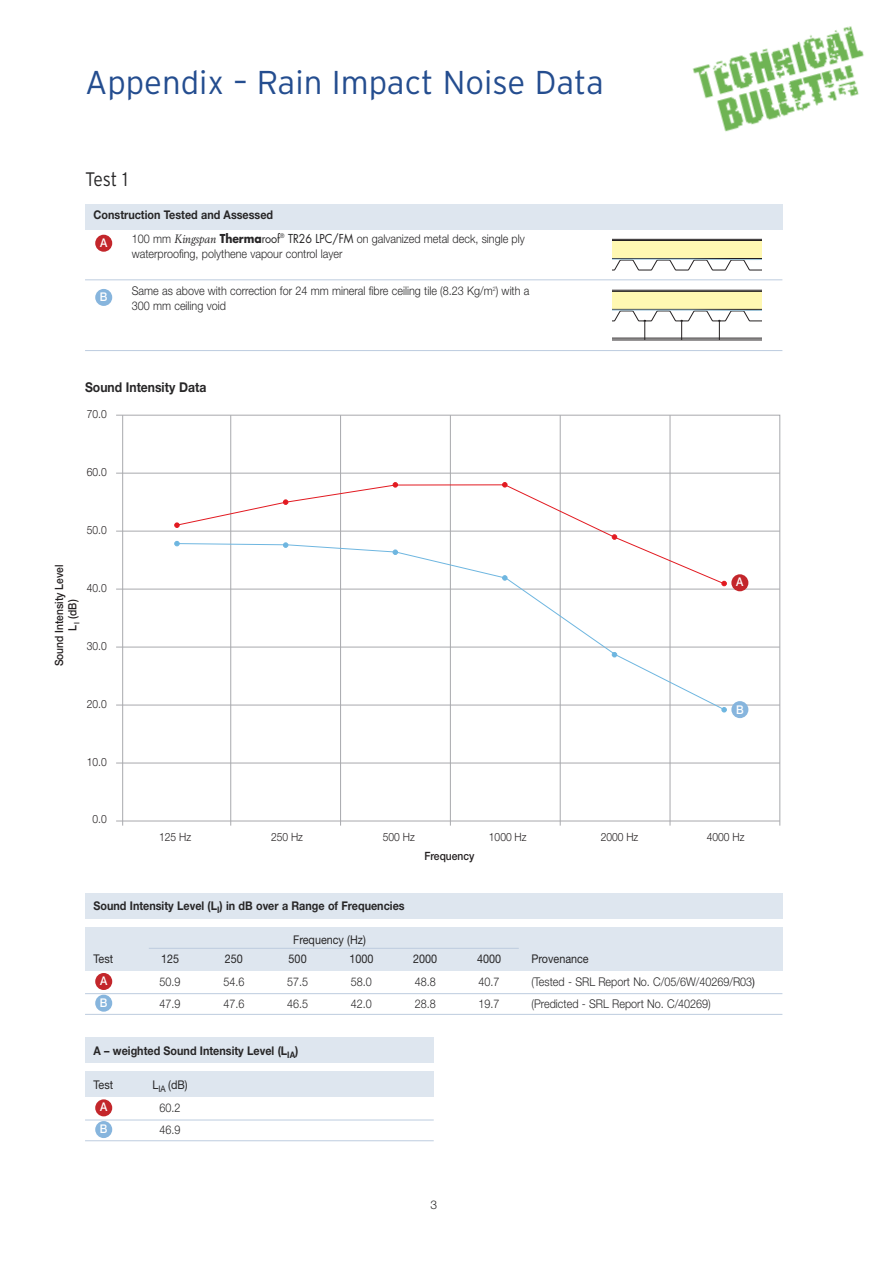
<style>
.page{position:relative;width:893px;height:1263px;background:#fff}
.page>*{position:absolute;margin:0;border:0;box-sizing:border-box;transform-origin:0 0}
.t1{font:300 33px "Interstate";color:#244d8f}
.t2{font:300 19.5px "Interstate";color:#272627;scale:.9 1}
.t3{font:700 13.5px "Helvetica Neue";color:#272627;scale:.9 1}
.t4{font:300 12px/22.8px "Helvetica Neue";color:#272627;scale:.9 1}
.t5{font:700 12px "Helvetica Neue";color:#272627;scale:.9 1}
.t6{font:12px "Helvetica Neue";color:#272627;scale:.9 1}
.t7{font:500 12px/21.8px "Helvetica Neue";color:#fff;scale:.9 1}
.t8{font:300 12px "Helvetica Neue";color:#272627}
.t9{font:300 11.4px "Helvetica Neue";color:#231f20;scale:.9 1}
.t10{font:500 11.4px/13.5px "Helvetica Neue";color:#231f20;text-align:center;scale:.9 1}
.s1{font-weight:700}
.s2{font-family:"Berling";font-weight:400;font-style:italic}
.s3{font-family:"Futura";font-weight:700}
.s4{font-family:"Futura";font-weight:400}
.s5{font-weight:400}
</style>
<div class="page">
<img style="left:692px;top:26px;width:172px;height:106px">
<div style="left:85px;top:204px;width:697px;height:26px;background:#dee6ef"></div>
<hr style="left:85px;top:279px;width:697px;height:1px;background:#bdccdf">
<hr style="left:85px;top:350px;width:697px;height:1px;background:#bdccdf">
<svg style="left:612px;top:240px;width:149px;height:31px"></svg>
<hr style="left:612px;top:239px;width:149px;height:1px;background:#231f20">
<hr style="left:612px;top:290px;width:149px;height:1px;background:#231f20">
<svg style="left:612px;top:291px;width:149px;height:49px"></svg>
<div style="left:85px;top:927px;width:697px;height:43px;background:#dee6ef"></div>
<svg style="left:116px;top:414px;width:665px;height:412px"></svg>
<svg style="left:176px;top:484px;width:549px;height:101px"></svg>
<svg style="left:177px;top:543px;width:548px;height:167px"></svg>
<svg style="left:174px;top:522px;width:6px;height:6px"></svg>
<svg style="left:174px;top:541px;width:6px;height:5px"></svg>
<svg style="left:283px;top:499px;width:5px;height:6px"></svg>
<svg style="left:283px;top:542px;width:5px;height:6px"></svg>
<svg style="left:393px;top:482px;width:5px;height:5px"></svg>
<svg style="left:393px;top:550px;width:5px;height:5px"></svg>
<svg style="left:502px;top:482px;width:5px;height:5px"></svg>
<svg style="left:502px;top:575px;width:5px;height:5px"></svg>
<svg style="left:612px;top:534px;width:5px;height:6px"></svg>
<svg style="left:612px;top:652px;width:5px;height:5px"></svg>
<svg style="left:721px;top:581px;width:6px;height:5px"></svg>
<svg style="left:721px;top:707px;width:6px;height:5px"></svg>
<div style="left:731px;top:574px;width:17px;height:17px;background:#c3262b;border-radius:50%"></div>
<div style="left:731px;top:701px;width:17px;height:17px;background:#87b5dd;border-radius:50%"></div>
<div style="left:95px;top:973px;width:17px;height:17px;background:#c3262b;border-radius:50%"></div>
<div style="left:95px;top:995px;width:17px;height:17px;background:#87b5dd;border-radius:50%"></div>
<div style="left:95px;top:235px;width:17px;height:17px;background:#c3262b;border-radius:50%"></div>
<div style="left:95px;top:289px;width:17px;height:17px;background:#87b5dd;border-radius:50%"></div>
<div style="left:85px;top:893px;width:697px;height:25px;background:#dee6ef"></div>
<hr style="left:149px;top:948px;width:370px;height:1px;background:#bdccdf">
<div style="left:85px;top:1071px;width:349px;height:26px;background:#dee6ef"></div>
<div style="left:95px;top:1099px;width:17px;height:17px;background:#c3262b;border-radius:50%"></div>
<div style="left:95px;top:1121px;width:17px;height:17px;background:#87b5dd;border-radius:50%"></div>
<div style="left:85px;top:1037px;width:349px;height:26px;background:#dee6ef"></div>
<hr style="left:85px;top:993px;width:697px;height:1px;background:#bdccdf">
<hr style="left:85px;top:1014px;width:697px;height:1px;background:#bdccdf">
<hr style="left:85px;top:1119px;width:349px;height:1px;background:#bdccdf">
<hr style="left:85px;top:1140px;width:349px;height:1px;background:#bdccdf">
<h1 class="t1" style="left:85px;top:64px;width:520px">Appendix – Rain Impact Noise Data</h1>
<h2 class="t2" style="left:85px;top:168px;width:49px">Test 1</h2>
<p class="t4" style="left:132px;top:204px;width:438px;line-height:23.5px;text-indent:-38px"><span class="s1">Construction Tested and Assessed<br></span>100 mm <span class="s2">Kingspan</span> <span class="s3">Therma</span><span class="s4">roof</span><sup>®</sup> <span class="s4">TR26 LPC/FM</span> on galvanized metal deck, single ply</p>
<p class="t4" style="left:132px;top:243px;width:236px">waterproofing, polythene vapour control layer</p>
<p class="t4" style="left:132px;top:284px;width:443px;line-height:15px">Same as above with correction for 24 mm mineral fibre ceiling tile (8.23 Kg/m<sup>2</sup>) with a<br>300 mm ceiling void</p>
<p class="t7" style="left:100px;top:232px;width:10px">A</p>
<p class="t7" style="left:100px;top:286px;width:10px">B</p>
<p class="t3" style="left:85px;top:383px;width:136px">Sound Intensity Data</p>
<p class="t9" style="left:87px;top:410px;width:24px">70.0</p>
<p class="t9" style="left:87px;top:468px;width:24px">60.0</p>
<p class="t9" style="left:87px;top:526px;width:24px">50.0</p>
<p class="t10" style="left:52px;top:666px;width:115px;rotate:-90deg">Sound Intensity Level<br>L <sub>I</sub> (dB)</p>
<p class="t9" style="left:87px;top:584px;width:24px">40.0</p>
<p class="t9" style="left:87px;top:642px;width:24px">30.0</p>
<p class="t9" style="left:87px;top:699px;width:24px">20.0</p>
<p class="t9" style="left:87px;top:757px;width:24px">10.0</p>
<p class="t9" style="left:93px;top:815px;width:17px">0.0</p>
<p class="t7" style="left:736px;top:571px;width:10px">A</p>
<p class="t7" style="left:736px;top:699px;width:10px">B</p>
<p class="t9" style="left:159px;top:832px;width:37px">125 Hz</p>
<p class="t9" style="left:271px;top:832px;width:37px">250 Hz</p>
<p class="t9" style="left:383px;top:832px;width:37px">500 Hz</p>
<p class="t9" style="left:489px;top:832px;width:43px">1000 Hz</p>
<p class="t9" style="left:601px;top:832px;width:43px">2000 Hz</p>
<p class="t9" style="left:707px;top:832px;width:43px">4000 Hz</p>
<p class="t10" style="left:424px;top:850px;width:57px">Frequency</p>
<p class="t5" style="left:94px;top:901px;width:347px">Sound Intensity Level (L<sub>I</sub>) in dB over a Range of Frequencies</p>
<p class="t6" style="left:293px;top:935px;width:82px">Frequency (Hz)</p>
<p class="t6" style="left:94px;top:955px;width:23px">Test</p>
<p class="t6" style="left:161px;top:955px;width:22px">125</p>
<p class="t6" style="left:225px;top:955px;width:22px">250</p>
<p class="t6" style="left:289px;top:955px;width:22px">500</p>
<p class="t6" style="left:349px;top:955px;width:28px">1000</p>
<p class="t6" style="left:413px;top:955px;width:28px">2000</p>
<p class="t6" style="left:477px;top:955px;width:28px">4000</p>
<p class="t6" style="left:531px;top:955px;width:65px">Provenance</p>
<p class="t4" style="left:160px;top:971px;width:25px">50.9</p>
<p class="t4" style="left:223px;top:971px;width:25px">54.6</p>
<p class="t4" style="left:287px;top:971px;width:25px">57.5</p>
<p class="t4" style="left:351px;top:971px;width:25px">58.0</p>
<p class="t4" style="left:415px;top:971px;width:25px">48.8</p>
<p class="t4" style="left:478px;top:971px;width:25px">40.7</p>
<p class="t4" style="left:531px;top:971px;width:250px">(Tested - SRL Report No. C/05/6W/40269/R03<span class="s5">)</span></p>
<p class="t4" style="left:160px;top:993px;width:25px">47.9</p>
<p class="t4" style="left:223px;top:993px;width:25px">47.6</p>
<p class="t4" style="left:287px;top:993px;width:25px">46.5</p>
<p class="t4" style="left:351px;top:993px;width:25px">42.0</p>
<p class="t4" style="left:415px;top:993px;width:25px">28.8</p>
<p class="t4" style="left:478px;top:993px;width:25px">19.7</p>
<p class="t4" style="left:531px;top:993px;width:201px">(Predicted - SRL Report No. C/40269)</p>
<p class="t7" style="left:100px;top:970px;width:10px">A<br>B</p>
<p class="t5" style="left:94px;top:1046px;width:229px">A – weighted Sound Intensity Level (L<sub>IA</sub>)</p>
<p class="t6" style="left:94px;top:1080px;width:23px">Test</p>
<p class="t4" style="left:152px;top:1074px;width:41px;text-align:center"><span class="s5">L</span><sub>IA</sub> <span class="s5">(dB)<br></span>60.2<br>46.9</p>
<p class="t7" style="left:100px;top:1096px;width:10px">A<br>B</p>
<p class="t8" style="left:430px;top:1201px;width:8px">3</p>
</div>
